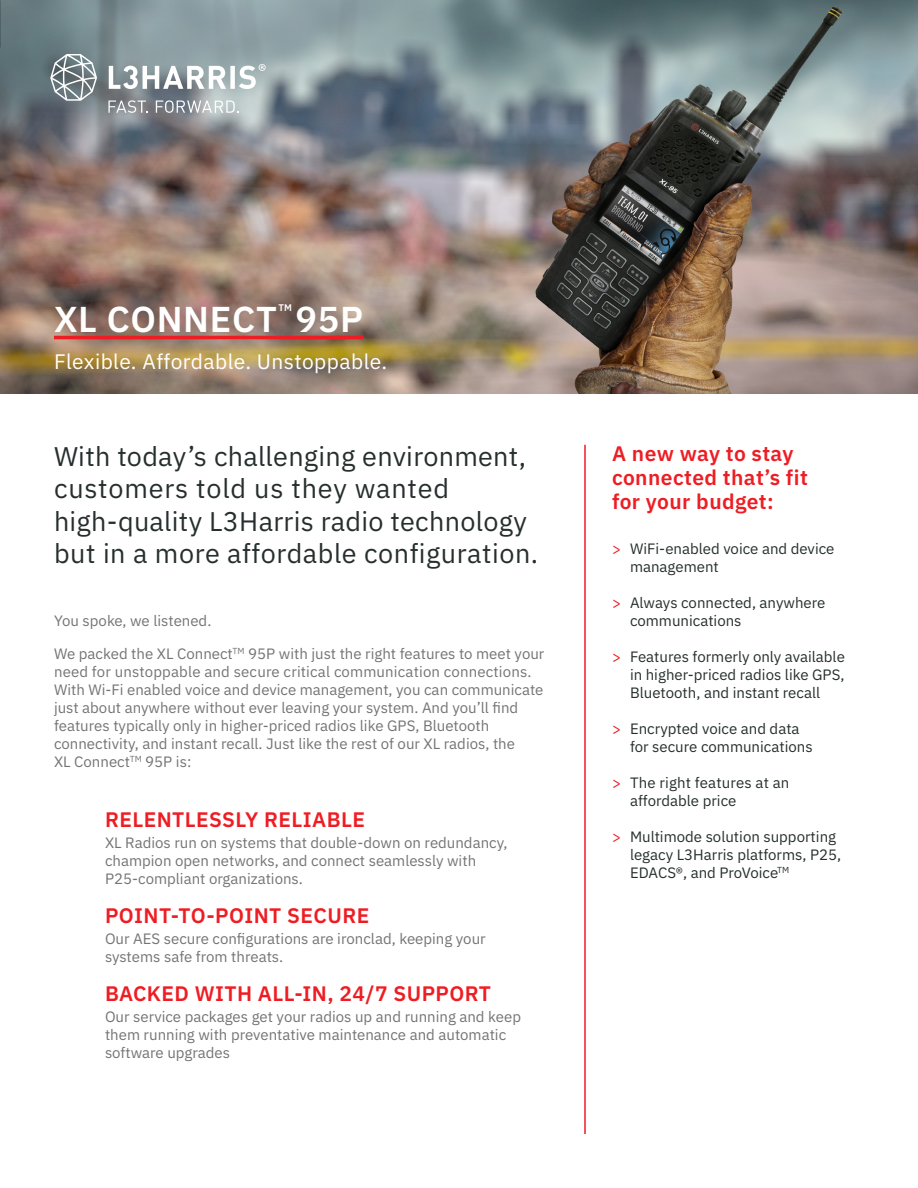
<style>
.page{position:relative;width:918px;height:1188px;background:#fff}
.page>*{position:absolute;margin:0;border:0;box-sizing:border-box;transform-origin:0 0}
.t1{font:600 36px "IBM Plex Sans";letter-spacing:.02em;color:#fff}
.t2{font:27px/32.4px "IBM Plex Sans";letter-spacing:.01em;color:#262f2e}
.t3{font:600 21px/24px "IBM Plex Sans";letter-spacing:.02em;color:#ee1d23}
.Subtitle{font:21px "IBM Plex Sans";letter-spacing:.02em;color:#fff}
.Body_Copy{font:15px/18px "IBM Plex Sans";color:#737473}
.t4{font:15px/18px "IBM Plex Sans";color:#262f2e}
.Body_Copy_Indent{font:15px/18px "IBM Plex Sans";color:#737473}
.t5{font:600 9.6px "IBM Plex Sans";color:#fff}
.s1{color:#ee1d23}
</style>
<div class="page">
<img style="left:0;top:0;width:918px;height:394px">
<hr style="left:54px;top:336px;width:309px;height:3px;background:#ee1d23">
<hr style="left:584px;top:445px;width:2px;height:689px;background:#ee1d23">
<svg style="left:108px;top:100px;width:40px;height:13px"></svg>
<svg style="left:156px;top:100px;width:83px;height:13px"></svg>
<svg style="left:50px;top:54px;width:47px;height:47px;background:#8e999d"></svg>
<svg style="left:109px;top:64px;width:157px;height:25px"></svg>
<svg style="left:0;top:0;width:1px;height:48px"></svg>
<p class="t5" style="left:278px;top:300px;width:15px">TM</p>
<h1 class="t1" style="left:54px;top:290px;width:311px">XL CONNECT 95P</h1>
<p class="Subtitle" style="left:54px;top:346px;width:335px">Flexible. Affordable. Unstoppable.</p>
<h2 class="t2" style="left:54px;top:438px;width:486px">With today’s challenging environment, customers told us they wanted high-quality L3Harris radio technology but in a more affordable configuration.</h2>
<p class="Body_Copy" style="left:54px;top:610px;width:159px">You spoke, we listened.</p>
<p class="Body_Copy" style="left:54px;top:643px;width:492px">We packed the XL Connect<sup>TM</sup> 95P with just the right features to meet your need for unstoppable and secure critical communication connections.<br>With Wi-Fi enabled voice and device management, you can communicate just about anywhere without ever leaving your system. And you’ll find features typically only in higher-priced radios like GPS, Bluetooth connectivity, and instant recall. Just like the rest of our XL radios, the<br>XL Connect<sup>TM</sup> 95P is:</p>
<h3 class="t3" style="left:105px;top:806px;width:262px">RELENTLESSLY RELIABLE</h3>
<p class="Body_Copy_Indent" style="left:105px;top:832px;width:404px">XL Radios run on systems that double-down on redundancy, champion open networks, and connect seamlessly with<br>P25-compliant organizations.</p>
<h3 class="t3" style="left:105px;top:902px;width:266px">POINT-TO-POINT SECURE</h3>
<p class="Body_Copy_Indent" style="left:105px;top:928px;width:382px">Our AES secure configurations are ironclad, keeping your systems safe from threats.</p>
<h3 class="t3" style="left:105px;top:980px;width:387px">BACKED WITH ALL-IN, 24/7 SUPPORT</h3>
<p class="Body_Copy_Indent" style="left:105px;top:1006px;width:418px">Our service packages get your radios up and running and keep them running with preventative maintenance and automatic software upgrades</p>
<h4 class="t3" style="left:612px;top:440px;width:198px">A new way to stay connected that’s fit for your budget:</h4>
<p class="t4" style="left:630px;top:539px;width:206px;text-indent:-18px"><span class="s1">&gt;</span> WiFi-enabled voice and device management</p>
<p class="t4" style="left:630px;top:593px;width:197px;text-indent:-18px"><span class="s1">&gt;</span> Always connected, anywhere communications</p>
<p class="t4" style="left:630px;top:647px;width:216px;text-align:justify;text-indent:-18px"><span class="s1">&gt;</span> Features formerly only available in higher-priced radios like GPS, Bluetooth, and instant recall</p>
<p class="t4" style="left:630px;top:719px;width:184px;text-indent:-18px"><span class="s1">&gt;</span> Encrypted voice and data for secure communications</p>
<p class="t4" style="left:630px;top:773px;width:161px;text-indent:-18px"><span class="s1">&gt;</span> The right features at an affordable price</p>
<p class="t4" style="left:630px;top:827px;width:213px;text-indent:-18px"><span class="s1">&gt;</span> Multimode solution supporting legacy L3Harris platforms, P25,<br>EDACS®, and ProVoice<sup>TM</sup></p>
</div>
